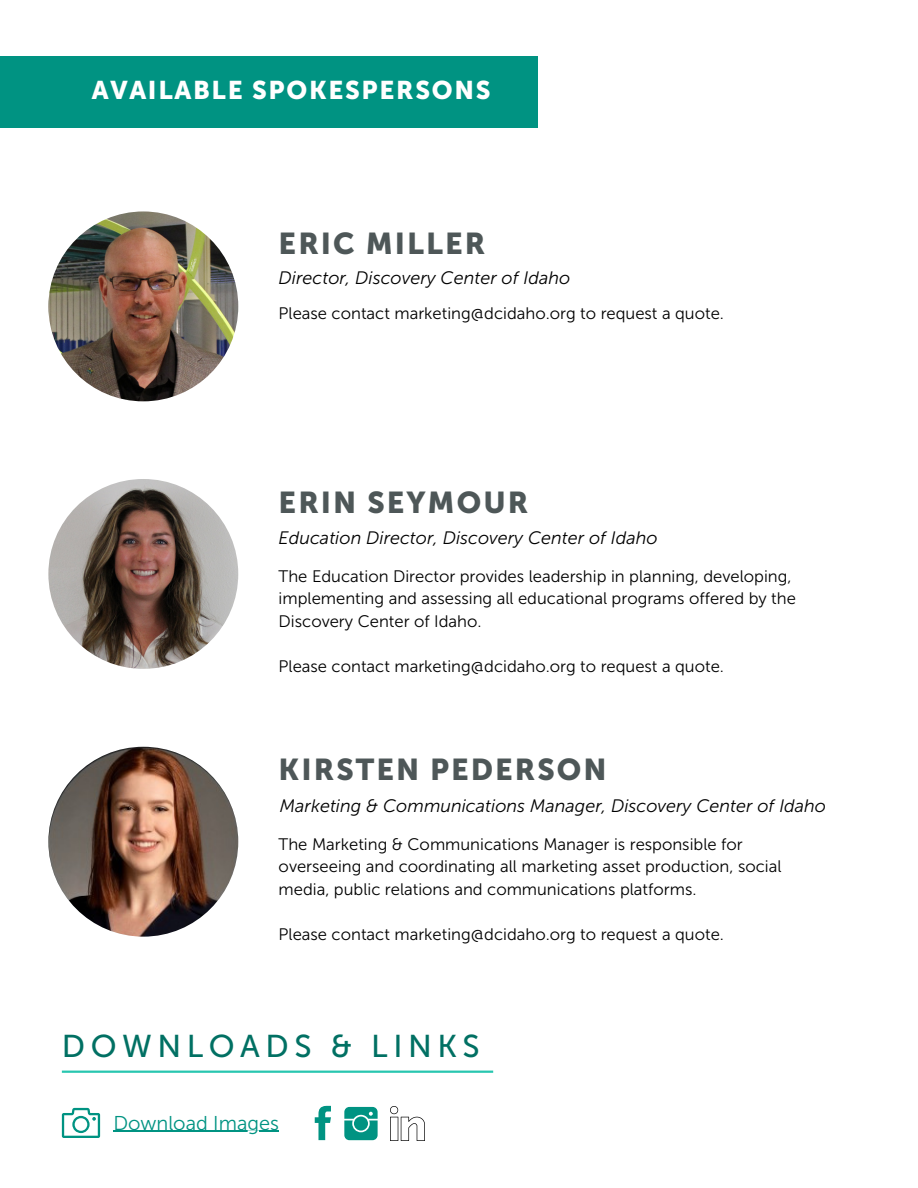
<style>
.page{position:relative;width:918px;height:1188px;background:#fff}
.page>*{position:absolute;margin:0;border:0;box-sizing:border-box;transform-origin:0 0}
.t1{font:31.5px "Museo Sans 500";letter-spacing:.175em;color:#017063}
.t2{font:30px "Museo Sans 900";letter-spacing:.07em;color:#4e5758}
.t3{font:25.5px "Museo Sans 900";letter-spacing:.07em;color:#fff}
.t4{font:19.95px "Museo Sans 300";color:#009382}
.t5{font:italic 18px "Museo Sans 300";color:#000}
.t6{font:16.65px/22.5px "Museo Sans 300";color:#000}
</style>
<div class="page">
<div style="left:0;top:56px;width:538px;height:71px;background:#009382"></div>
<hr style="left:62px;top:1071px;width:431px;height:2px;background:#28c6b0">
<svg style="left:62px;top:1108px;width:38px;height:30px"></svg>
<img style="left:48px;top:479px;width:190px;height:190px;border-radius:50%">
<hr style="left:113px;top:1131px;width:166px;height:1px;background:#009382">
<svg style="left:315px;top:1106px;width:15px;height:34px"></svg>
<svg style="left:344px;top:1107px;width:34px;height:33px"></svg>
<img style="left:391px;top:1107px;width:34px;height:33px">
<img style="left:48px;top:211px;width:190px;height:190px;border-radius:50%">
<img style="left:48px;top:747px;width:190px;height:190px;border-radius:50%">
<p class="t3" style="left:92px;top:75px;width:400px">AVAILABLE SPOKESPERSONS</p>
<h1 class="t2" style="left:279px;top:226px;width:208px">ERIC MILLER</h1>
<h4 class="t5" style="left:279px;top:267px;width:293px">Director, Discovery Center of Idaho</h4>
<p class="t6" style="left:279px;top:302px;width:447px">Please contact marketing@dcidaho.org to request a quote.</p>
<p class="t2" style="left:279px;top:485px;width:251px">ERIN SEYMOUR</p>
<p class="t5" style="left:279px;top:527px;width:381px">Education Director, Discovery Center of Idaho</p>
<h1 class="t6" style="left:279px;top:565px;width:519px">The Education Director provides leadership in planning, developing, implementing and assessing all educational programs offered by the<br>Discovery Center of Idaho.</h1>
<p class="t6" style="left:279px;top:655px;width:447px">Please contact marketing@dcidaho.org to request a quote.</p>
<p class="t2" style="left:279px;top:752px;width:329px">KIRSTEN PEDERSON</p>
<p class="t5" style="left:280px;top:795px;width:548px">Marketing &amp; Communications Manager, Discovery Center of Idaho</p>
<h4 class="t6" style="left:279px;top:833px;width:504px">The Marketing &amp; Communications Manager is responsible for overseeing and coordinating all marketing asset production, social media, public relations and communications platforms.</h4>
<p class="t6" style="left:279px;top:923px;width:447px">Please contact marketing@dcidaho.org to request a quote.</p>
<p class="t1" style="left:62px;top:1028px;width:419px">DOWNLOADS &amp; LINKS</p>
<h1 class="t4" style="left:113px;top:1111px;width:167px">Download Images</h1>
</div>
